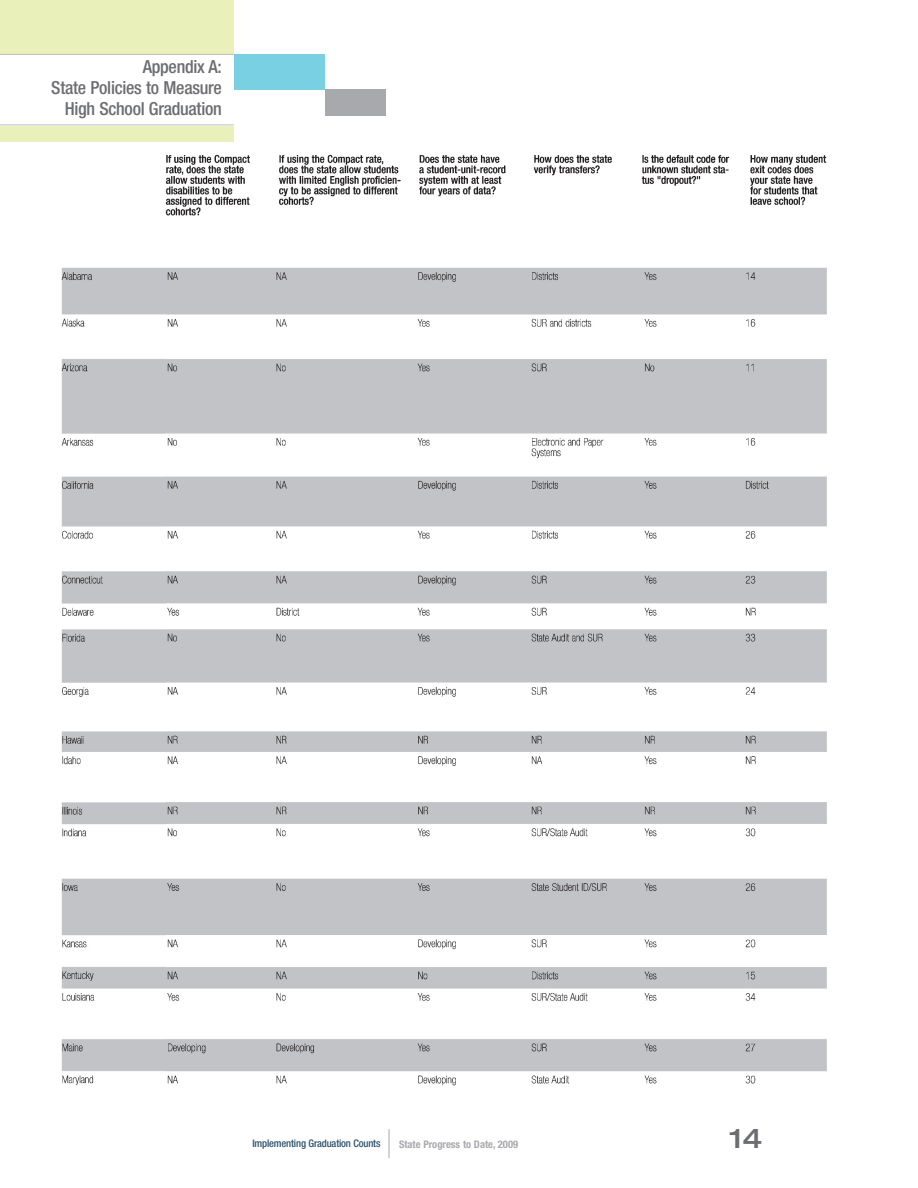
<style>
.page{position:relative;width:918px;height:1188px;background:#fff}
.page>*{position:absolute;margin:0;border:0;box-sizing:border-box;transform-origin:0 0}
.t1{font:500 expanded 27px "Helvetica Neue";color:#6c6d70}
.t2{font:500 condensed 18px/21px "Helvetica Neue";letter-spacing:-.015em;color:#6c6d70;text-align:right}
.t3{font:500 condensed 10.5px "Helvetica Neue";letter-spacing:-.015em;color:#2c506c}
.t4{font:700 condensed 10.5px "Helvetica Neue";color:#a8a9ad}
</style>
<div class="page">
<svg style="left:389px;top:1129px;width:1px;height:29px"></svg>
<div style="left:0;top:0;width:234px;height:141px;background:#eaf0b9"></div>
<div style="left:0;top:54px;width:234px;height:71px;background:#fff"></div>
<hr style="left:0;top:54px;width:234px;height:1px;background:#bcbdc0">
<hr style="left:0;top:124px;width:234px;height:1px;background:#bcbdc0">
<div style="left:234px;top:54px;width:91px;height:35px;background:#78d0e2"></div>
<div style="left:325px;top:89px;width:61px;height:27px;background:#a8a9ad"></div>
<img style="left:61px;top:154px;width:766px;height:932px">
<p class="t2" style="left:51px;top:58px;width:172px">Appendix A:<br>State Policies to Measure<br>High School Graduation</p>
<p class="t3" style="left:252px;top:1140px;width:130px">Implementing Graduation Counts</p>
<p class="t4" style="left:399px;top:1138px;width:121px">State Progress to Date, 2009</p>
<h1 class="t1" style="left:729px;top:1128px;width:35px">14</h1>
</div>
